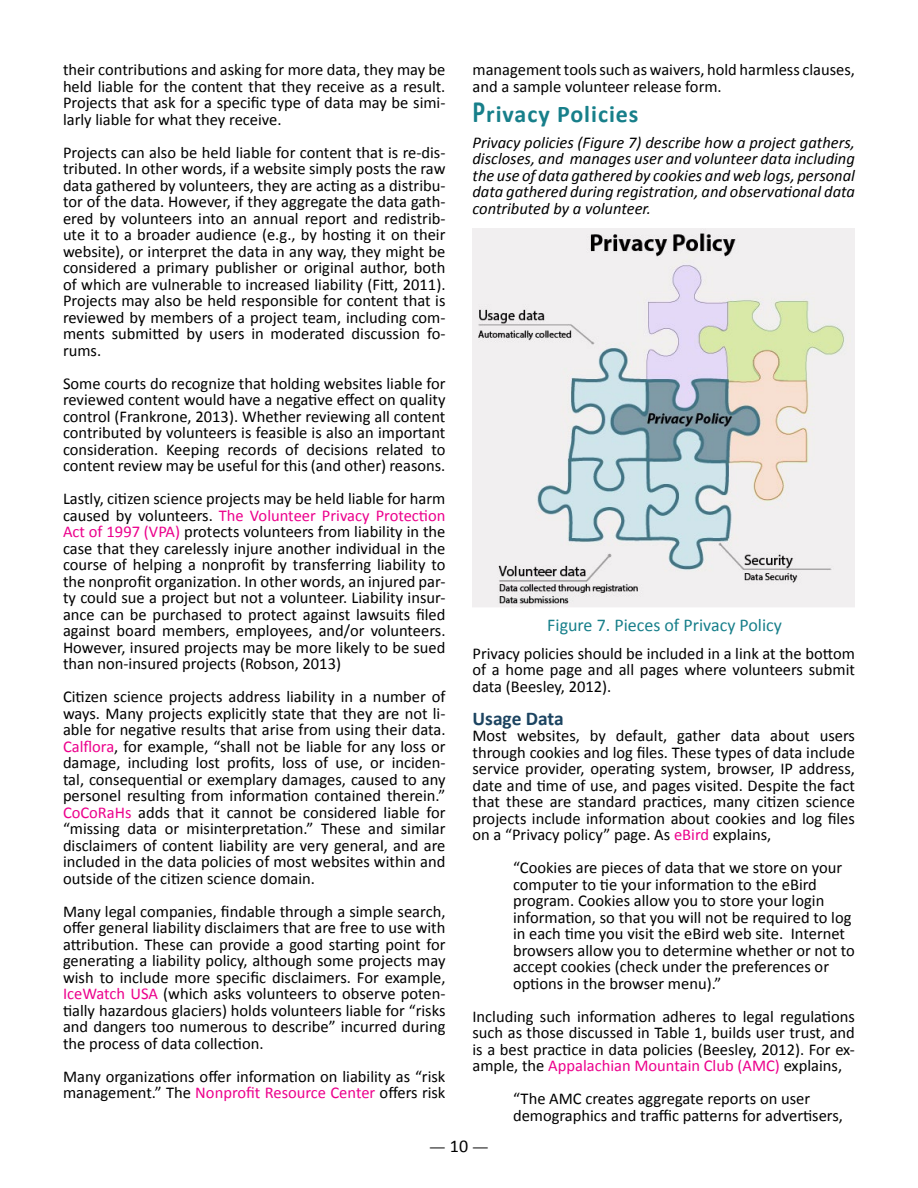
<style>
.page{position:relative;width:918px;height:1188px;background:#fff}
.page>*{position:absolute;margin:0;border:0;box-sizing:border-box;transform-origin:0 0}
.t1{font:700 24px "Calibri";letter-spacing:.04em;color:#177f8a}
.t2{font:700 19.5px "Calibri";color:#1c4461}
.t3{font:18px "Calibri";color:#177f8a}
.t4{font:18px "Minion Pro";color:#000}
.t5{font:16.5px/16.5px "Calibri";color:#000;text-align:justify}
.t6{font:italic 16.5px/16.5px "Calibri";color:#000;text-align:justify}
.s1{color:#ec008c}
.s2{font-size:31.2px}
.s3{font-family:"Calibri"}
</style>
<div class="page">
<img style="left:472px;top:229px;width:383px;height:378px">
<p class="t5" style="left:63px;top:62px;width:384px">their contributions and asking for more data, they may be held liable for the content that they receive as a result.<br>Projects that ask for a specific type of data may be simi&shy;larly liable for what they receive.</p>
<p class="t5" style="left:63px;top:144px;width:384px">Projects can also be held liable for content that is re-dis&shy;tributed. In other words, if a website simply posts the raw data gathered by volunteers, they are acting as a distribu&shy;tor of the data. However, if they aggregate the data gath&shy;ered by volunteers into an annual report and redistrib&shy;ute it to a broader audience (e.g., by hosting it on their website), or interpret the data in any way, they might be considered a primary publisher or original author, both of which are vulnerable to increased liability (Fitt, 2011).<br>Projects may also be held responsible for content that is reviewed by members of a project team, including com&shy;ments submitted by users in moderated discussion fo&shy;rums.</p>
<p class="t5" style="left:63px;top:375px;width:384px">Some courts do recognize that holding websites liable for reviewed content would have a negative effect on quality control (Frankrone, 2013). Whether reviewing all content contributed by volunteers is feasible is also an important consideration. Keeping records of decisions related to content review may be useful for this (and other) reasons.</p>
<p class="t5" style="left:63px;top:491px;width:384px">Lastly, citizen science projects may be held liable for harm caused by volunteers. <span class="s1">The Volunteer Privacy Protection Act of 1997 (VPA)</span> protects volunteers from liability in the case that they carelessly injure another individual in the course of helping a nonprofit by transferring liability to the nonprofit organization. In other words, an injured par&shy;ty could sue a project but not a volunteer. Liability insur&shy;ance can be purchased to protect against lawsuits filed against board members, employees, and/or volunteers.<br>However, insured projects may be more likely to be sued than non-insured projects (Robson, 2013)</p>
<p class="t5" style="left:63px;top:689px;width:384px">Citizen science projects address liability in a number of ways. Many projects explicitly state that they are not li&shy;able for negative results that arise from using their data.<br><span class="s1">Calflora</span>, for example, “shall not be liable for any loss or damage, including lost profits, loss of use, or inciden&shy;tal, consequential or exemplary damages, caused to any personel resulting from information contained therein.” <span class="s1">CoCoRaHs</span> adds that it cannot be considered liable for “missing data or misinterpretation.” These and similar disclaimers of content liability are very general, and are included in the data policies of most websites within and outside of the citizen science domain.</p>
<p class="t5" style="left:63px;top:903px;width:384px">Many legal companies, findable through a simple search, offer general liability disclaimers that are free to use with attribution. These can provide a good starting point for generating a liability policy, although some projects may wish to include more specific disclaimers. For example, <span class="s1">IceWatch USA</span> (which asks volunteers to observe poten&shy;tially hazardous glaciers) holds volunteers liable for “risks and dangers too numerous to describe” incurred during the process of data collection.</p>
<p class="t5" style="left:63px;top:1068px;width:384px">Many organizations offer information on liability as “risk management.” The <span class="s1">Nonprofit Resource Center</span> offers risk</p>
<p class="t5" style="left:472px;top:62px;width:384px">management tools such as waivers, hold harmless clauses, and a sample volunteer release form.</p>
<h1 class="t1" style="left:472px;top:99px;width:167px"><span class="s2">P</span>rivacy Policies</h1>
<p class="t6" style="left:472px;top:133px;width:384px">Privacy policies (Figure 7) describe how a project gathers, discloses, and manages user and volunteer data including the use of data gathered by cookies and web logs, personal data gathered during registration, and observational data contributed by a volunteer.</p>
<p class="t3" style="left:547px;top:614px;width:236px">Figure 7. Pieces of Privacy Policy</p>
<p class="t5" style="left:472px;top:645px;width:384px">Privacy policies should be included in a link at the bottom of a home page and all pages where volunteers submit data (Beesley, 2012).</p>
<p class="t2" style="left:472px;top:706px;width:93px">Usage Data</p>
<p class="t5" style="left:472px;top:727px;width:384px">Most websites, by default, gather data about users through cookies and log files. These types of data include service provider, operating system, browser, IP address, date and time of use, and pages visited. Despite the fact that these are standard practices, many citizen science projects include information about cookies and log files on a “Privacy policy” page. As <span class="s1">eBird</span> explains,</p>
<p class="t5" style="left:513px;top:859px;width:343px;text-align:left">“Cookies are pieces of data that we store on your computer to tie your information to the eBird program. Cookies allow you to store your login information, so that you will not be required to log in each time you visit the eBird web site. Internet browsers allow you to determine whether or not to accept cookies (check under the preferences or options in the browser menu).”</p>
<p class="t5" style="left:472px;top:1008px;width:384px">Including such information adheres to legal regulations such as those discussed in Table 1, builds user trust, and is a best practice in data policies (Beesley, 2012). For ex&shy;ample, the <span class="s1">Appalachian Mountain Club (AMC)</span> explains,</p>
<p class="t5" style="left:513px;top:1090px;width:332px">“The AMC creates aggregate reports on user demographics and traffic patterns for advertisers,</p>
<p class="t4" style="left:429px;top:1134px;width:61px">— <span class="s3">10</span> —</p>
</div>
